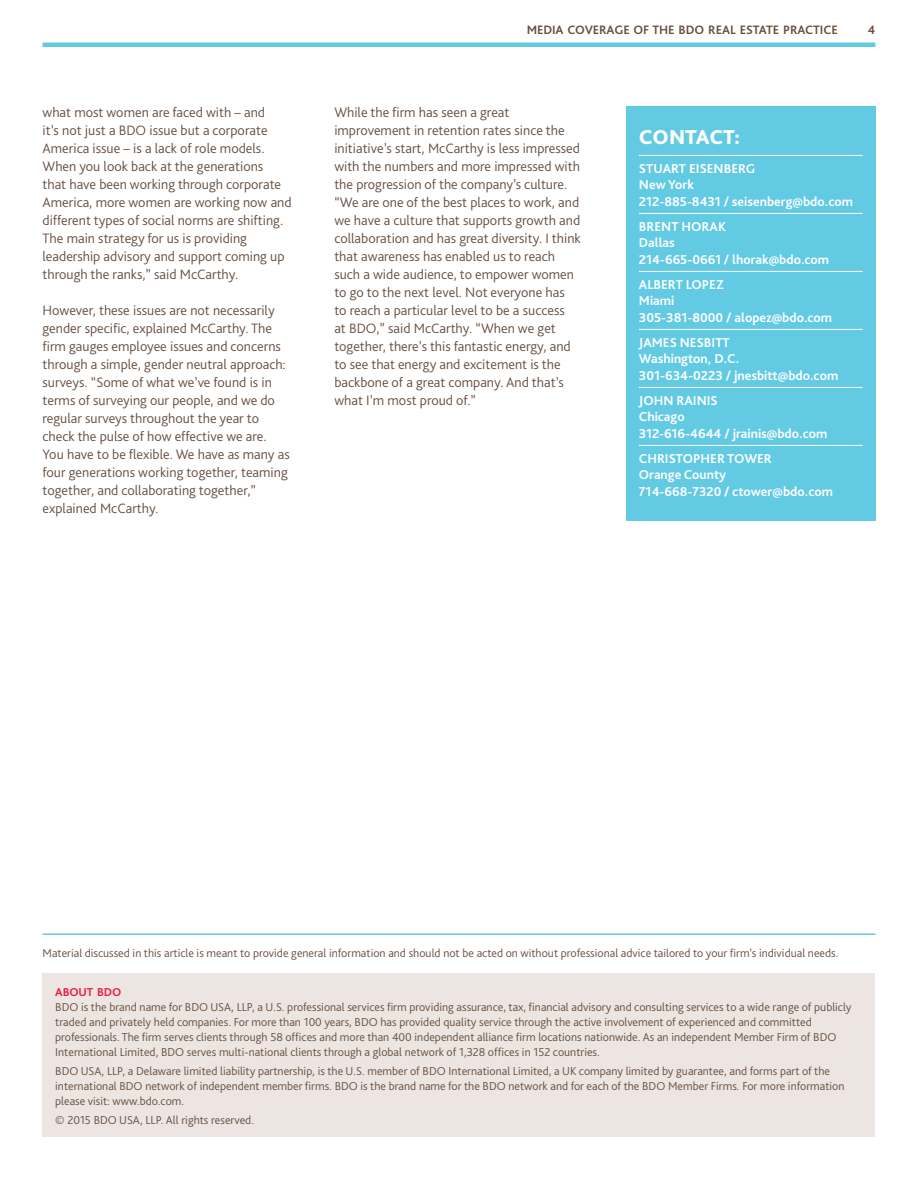
<style>
.page{position:relative;width:918px;height:1188px;background:#fff}
.page>*{position:absolute;margin:0;border:0;box-sizing:border-box;transform-origin:0 0}
.t1{font:800 21px "Bliss Pro";color:#fff}
.t2{font:300 14.25px/18px "Bliss Pro";color:#685041}
.t3{font:700 13.5px/16.5px "Bliss Pro";color:#fff}
.t4{font:700 12.75px "Bliss Pro";letter-spacing:-.005em;color:#685041}
.t5{font:300 12px/15px "Bliss Pro";color:#685041}
.t6{font:700 12px "Bliss Pro";letter-spacing:-.005em;color:#ed1a3b}
</style>
<div class="page">
<hr style="left:43px;top:43px;width:832px;height:4px;background:#62cae3">
<div style="left:626px;top:106px;width:249px;height:414px;background:#62cae3"></div>
<hr style="left:639px;top:155px;width:224px;height:1px;background:#fff">
<hr style="left:639px;top:213px;width:224px;height:1px;background:#fff">
<hr style="left:639px;top:271px;width:224px;height:1px;background:#fff">
<hr style="left:639px;top:329px;width:224px;height:1px;background:#fff">
<hr style="left:639px;top:387px;width:224px;height:1px;background:#fff">
<hr style="left:639px;top:445px;width:224px;height:1px;background:#fff">
<div style="left:43px;top:974px;width:832px;height:163px;background:#ece5e1"></div>
<hr style="left:43px;top:934px;width:832px;height:1px;background:#62cae3">
<p class="t2" style="left:43px;top:103px;width:251px">what most women are faced with – and<br>it’s not just a BDO issue but a corporate America issue – is a lack of role models.<br>When you look back at the generations<br>that have been working through corporate America, more women are working now and different types of social norms are shifting.<br>The main strategy for us is providing leadership advisory and support coming up through the ranks,” said McCarthy.</p>
<p class="t2" style="left:43px;top:301px;width:249px">However, these issues are not necessarily gender specific, explained McCarthy. The firm gauges employee issues and concerns through a simple, gender neutral approach: surveys. “Some of what we’ve found is in terms of surveying our people, and we do regular surveys throughout the year to check the pulse of how effective we are.<br>You have to be flexible. We have as many as four generations working together, teaming together, and collaborating together,” explained McCarthy.</p>
<p class="t4" style="left:527px;top:22px;width:313px">MEDIA COVERAGE OF THE BDO REAL ESTATE PRACTICE</p>
<p class="t4" style="left:868px;top:22px;width:9px">4</p>
<p class="t2" style="left:334px;top:103px;width:248px">While the firm has seen a great improvement in retention rates since the initiative’s start, McCarthy is less impressed with the numbers and more impressed with the progression of the company’s culture. “We are one of the best places to work, and we have a culture that supports growth and collaboration and has great diversity. I think that awareness has enabled us to reach such a wide audience, to empower women to go to the next level. Not everyone has<br>to reach a particular level to be a success<br>at BDO,” said McCarthy. “When we get together, there’s this fantastic energy, and to see that energy and excitement is the backbone of a great company. And that’s what I’m most proud of.”</p>
<h1 class="t1" style="left:639px;top:124px;width:103px">CONTACT:</h1>
<p class="t3" style="left:639px;top:160px;width:216px">STUART EISENBERG<br>New York<br>212-885-8431 / seisenberg@bdo.com</p>
<p class="t3" style="left:639px;top:218px;width:192px">BRENT HORAK<br>Dallas<br>214-665-0661 / lhorak@bdo.com</p>
<p class="t3" style="left:639px;top:276px;width:195px">ALBERT LOPEZ<br>Miami<br>305-381-8000 / alopez@bdo.com</p>
<p class="t3" style="left:639px;top:334px;width:201px">JAMES NESBITT<br>Washington, D.C.<br>301-634-0223 / jnesbitt@bdo.com</p>
<p class="t3" style="left:639px;top:392px;width:190px">JOHN RAINIS<br>Chicago<br>312-616-4644 / jrainis@bdo.com</p>
<p class="t3" style="left:639px;top:450px;width:196px">CHRISTOPHER TOWER<br>Orange County<br>714-668-7320 / ctower@bdo.com</p>
<p class="t5" style="left:43px;top:945px;width:797px">Material discussed in this article is meant to provide general information and should not be acted on without professional advice tailored to your firm’s individual needs.</p>
<p class="t6" style="left:55px;top:984px;width:68px">ABOUT BDO</p>
<p class="t5" style="left:55px;top:999px;width:798px">BDO is the brand name for BDO USA, LLP, a U.S. professional services firm providing assurance, tax, financial advisory and consulting services to a wide range of publicly traded and privately held companies. For more than 100 years, BDO has provided quality service through the active involvement of experienced and committed professionals. The firm serves clients through 58 offices and more than 400 independent alliance firm locations nationwide. As an independent Member Firm of BDO International Limited, BDO serves multi-national clients through a global network of 1,328 offices in 152 countries.</p>
<p class="t5" style="left:55px;top:1063px;width:791px">BDO USA, LLP, a Delaware limited liability partnership, is the U.S. member of BDO International Limited, a UK company limited by guarantee, and forms part of the international BDO network of independent member firms. BDO is the brand name for the BDO network and for each of the BDO Member Firms. For more information please visit: www.bdo.com.</p>
<p class="t5" style="left:55px;top:1112px;width:200px">© 2015 BDO USA, LLP. All rights reserved.</p>
</div>
